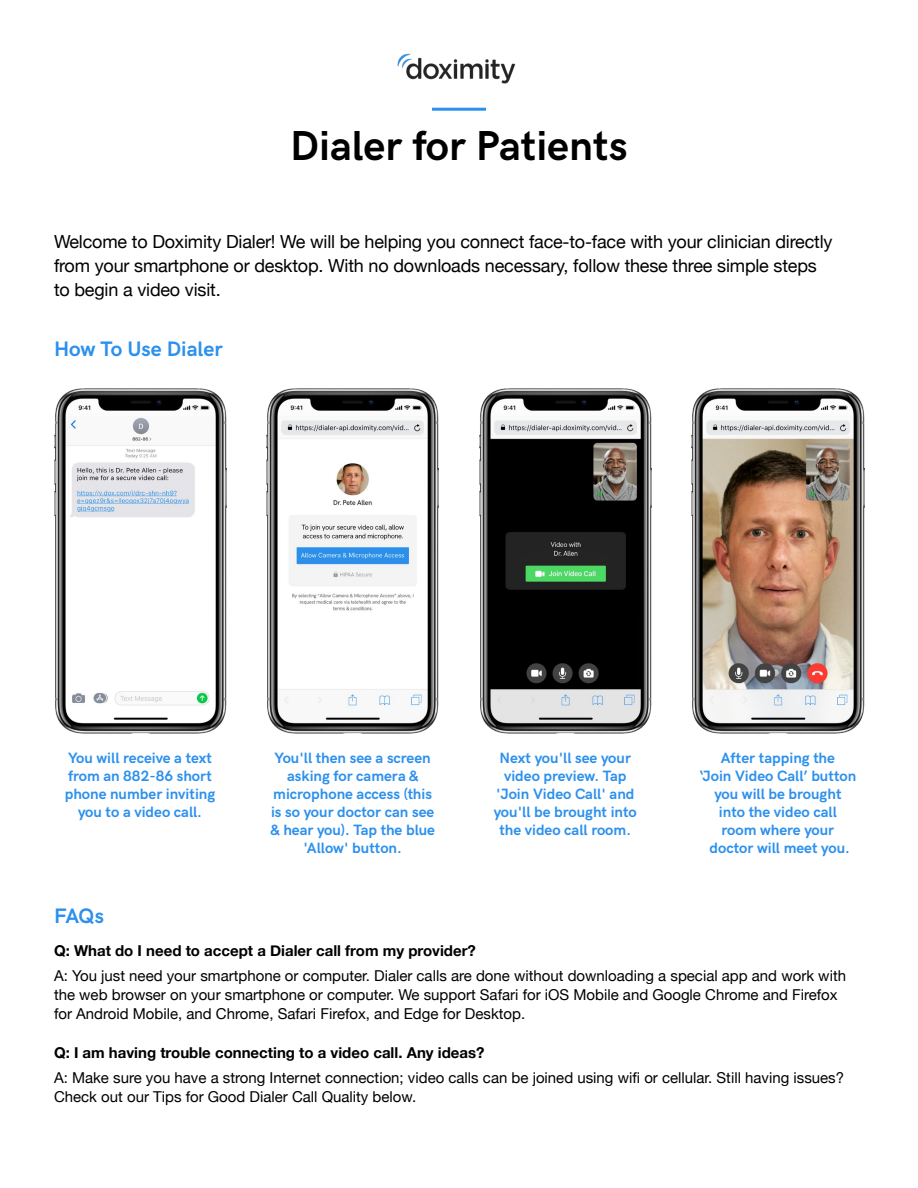
<style>
.page{position:relative;width:918px;height:1188px;background:#fff}
.page>*{position:absolute;margin:0;border:0;box-sizing:border-box;transform-origin:0 0}
.t1{font:42px "HK Grotesk Bold Legacy";color:#000}
.t2{font:21px "HK Grotesk Bold Legacy";color:#2c90ed}
.t3{font:18px/24px "Helvetica Neue";letter-spacing:-.01em;color:#000}
.t4{font:15px/18.8px "Helvetica Neue";color:#000}
.t5{font:15px/18px "HK Grotesk Bold Legacy";color:#2c90ed;text-align:center}
.t6{font:700 15px "Helvetica Neue";color:#000}
</style>
<div class="page">
<img style="left:397px;top:54px;width:119px;height:30px">
<hr style="left:432px;top:108px;width:54px;height:3px;background:#2c90ed">
<img style="left:54px;top:388px;width:172px;height:346px">
<img style="left:267px;top:388px;width:172px;height:346px">
<img style="left:479px;top:388px;width:172px;height:346px">
<img style="left:692px;top:388px;width:172px;height:346px">
<h1 class="t1" style="left:290px;top:114px;width:339px">Dialer for Patients</h1>
<p class="t3" style="left:54px;top:231px;width:780px">Welcome to Doximity Dialer! We will be helping you connect face-to-face with your clinician directly from your smartphone or desktop. With no downloads necessary, follow these three simple steps to begin a video visit.</p>
<h2 class="t2" style="left:54px;top:333px;width:170px">How To Use Dialer</h2>
<p class="t5" style="left:65px;top:748px;width:152px">You will receive a text from an 882-86 short phone number inviting you to a video call.</p>
<p class="t5" style="left:270px;top:748px;width:166px">You'll then see a screen asking for camera &amp; microphone access (this is so your doctor can see &amp; hear you). Tap the blue 'Allow' button.</p>
<p class="t5" style="left:494px;top:748px;width:145px">Next you'll see your video preview. Tap 'Join Video Call' and you'll be brought into the video call room.</p>
<p class="t5" style="left:700px;top:748px;width:158px">After tapping the<br>‘Join Video Call’ button you will be brought into the video call room where your doctor will meet you.</p>
<h2 class="t2" style="left:54px;top:901px;width:52px">FAQs</h2>
<p class="t6" style="left:54px;top:939px;width:423px">Q: What do I need to accept a Dialer call from my provider?</p>
<p class="t4" style="left:54px;top:967px;width:794px">A: You just need your smartphone or computer. Dialer calls are done without downloading a special app and work with the web browser on your smartphone or computer. We support Safari for iOS Mobile and Google Chrome and Firefox for Android Mobile, and Chrome, Safari Firefox, and Edge for Desktop.</p>
<p class="t6" style="left:54px;top:1041px;width:432px">Q: I am having trouble connecting to a video call. Any ideas?</p>
<p class="t4" style="left:54px;top:1069px;width:792px">A: Make sure you have a strong Internet connection; video calls can be joined using wifi or cellular. Still having issues?<br>Check out our Tips for Good Dialer Call Quality below.</p>
</div>
